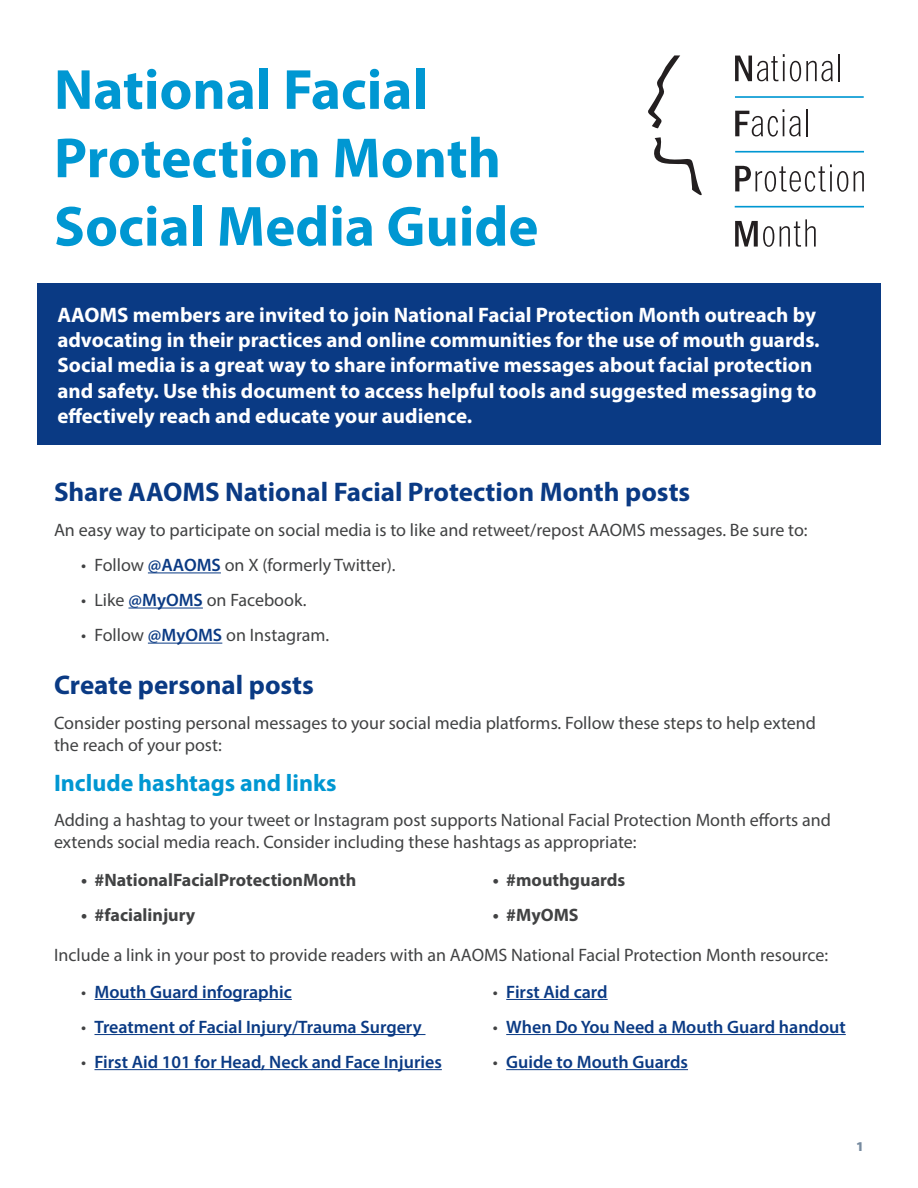
<style>
.page{position:relative;width:918px;height:1188px;background:#fff}
.page>*{position:absolute;margin:0;border:0;box-sizing:border-box;transform-origin:0 0}
.t1{font:700 57px/68.4px "Myriad Pro";color:#0097d2}
.Subhead{font:700 27px "Myriad Pro";color:#0a3a84}
.Second_tier{font:700 24px "Myriad Pro";color:#0097d2}
.Intro{font:700 21px/25.2px "Myriad Pro";color:#fff}
.Text{font:18px/21.6px "Myriad Pro";color:#414243}
.Bulleted_Text{font:600 18px "Myriad Pro";color:#0a3a84}
.Bulleted_Text-2{font:18px "Myriad Pro";color:#414243}
.t2{font:700 18px "Myriad Pro";color:#414243}
.t3{font:900 13.5px "Myriad Pro";color:#768a9f}
.s1{font-weight:600;color:#0a3a84}
.s2{font-weight:400;color:#414243}
</style>
<div class="page">
<div style="left:37px;top:284px;width:844px;height:162px;background:#0a3a84"></div>
<svg style="left:735px;top:54px;width:98px;height:27px"></svg>
<hr style="left:838px;top:54px;width:2px;height:27px;background:#231f20">
<svg style="left:735px;top:109px;width:66px;height:28px"></svg>
<hr style="left:806px;top:109px;width:2px;height:27px;background:#231f20">
<svg style="left:735px;top:164px;width:113px;height:28px"></svg>
<svg style="left:854px;top:171px;width:10px;height:20px"></svg>
<svg style="left:735px;top:221px;width:39px;height:26px"></svg>
<svg style="left:780px;top:219px;width:36px;height:28px"></svg>
<hr style="left:735px;top:96px;width:129px;height:2px;background:#0097d2">
<hr style="left:735px;top:151px;width:129px;height:2px;background:#0097d2">
<hr style="left:735px;top:206px;width:129px;height:2px;background:#0097d2">
<svg style="left:648px;top:55px;width:32px;height:74px"></svg>
<svg style="left:654px;top:137px;width:48px;height:59px"></svg>
<hr style="left:148px;top:572px;width:73px;height:1px;background:#0a3a84">
<hr style="left:128px;top:608px;width:75px;height:1px;background:#0a3a84">
<hr style="left:148px;top:643px;width:74px;height:1px;background:#0a3a84">
<hr style="left:94px;top:999px;width:198px;height:1px;background:#0a3a84">
<hr style="left:94px;top:1034px;width:332px;height:1px;background:#0a3a84">
<hr style="left:94px;top:1069px;width:348px;height:1px;background:#0a3a84">
<hr style="left:506px;top:999px;width:102px;height:1px;background:#0a3a84">
<hr style="left:506px;top:1034px;width:340px;height:1px;background:#0a3a84">
<hr style="left:506px;top:1069px;width:182px;height:1px;background:#0a3a84">
<p class="t1" style="left:54px;top:54px;width:486px">National Facial<br>Protection Month<br>Social Media Guide</p>
<p class="Intro" style="left:57px;top:302px;width:764px">AAOMS members are invited to join National Facial Protection Month outreach by advocating in their practices and online communities for the use of mouth guards.<br>Social media is a great way to share informative messages about facial protection and safety. Use this document to access helpful tools and suggested messaging to effectively reach and educate your audience.</p>
<p class="Subhead" style="left:54px;top:474px;width:638px">Share AAOMS National Facial Protection Month posts</p>
<p class="Text" style="left:54px;top:519px;width:755px">An easy way to participate on social media is to like and retweet/repost AAOMS messages. Be sure to:</p>
<p class="Bulleted_Text-2" style="left:81px;top:554px;width:316px">• Follow <span class="s1">@AAOMS</span> on X (formerly Twitter).</p>
<p class="Bulleted_Text-2" style="left:81px;top:589px;width:227px">• Like <span class="s1">@MyOMS</span> on Facebook.</p>
<p class="Bulleted_Text-2" style="left:81px;top:624px;width:250px">• Follow <span class="s1">@MyOMS</span> on Instagram.</p>
<p class="Subhead" style="left:54px;top:667px;width:261px">Create personal posts</p>
<p class="Text" style="left:54px;top:712px;width:764px">Consider posting personal messages to your social media platforms. Follow these steps to help extend the reach of your post:</p>
<p class="Second_tier" style="left:54px;top:767px;width:284px">Include hashtags and links</p>
<p class="Text" style="left:54px;top:809px;width:779px">Adding a hashtag to your tweet or Instagram post supports National Facial Protection Month efforts and extends social media reach. Consider including these hashtags as appropriate:</p>
<p class="t2" style="left:81px;top:868px;width:277px">• #NationalFacialProtectionMonth</p>
<p class="t2" style="left:81px;top:903px;width:116px">• #facialinjury</p>
<p class="t2" style="left:493px;top:868px;width:134px">• #mouthguards</p>
<p class="t2" style="left:493px;top:903px;width:87px">• #MyOMS</p>
<p class="Text" style="left:54px;top:944px;width:776px">Include a link in your post to provide readers with an AAOMS National Facial Protection Month resource:</p>
<p class="Bulleted_Text" style="left:81px;top:980px;width:212px"><span class="s2">•</span> Mouth Guard infographic</p>
<p class="Bulleted_Text" style="left:81px;top:1015px;width:342px"><span class="s2">•</span> Treatment of Facial Injury/Trauma Surgery</p>
<p class="Bulleted_Text" style="left:81px;top:1050px;width:362px"><span class="s2">•</span> First Aid 101 for Head, Neck and Face Injuries</p>
<p class="Bulleted_Text" style="left:493px;top:980px;width:116px"><span class="s2">•</span> First Aid card</p>
<p class="Bulleted_Text" style="left:493px;top:1015px;width:355px"><span class="s2">•</span> When Do You Need a Mouth Guard handout</p>
<p class="Bulleted_Text" style="left:493px;top:1050px;width:197px"><span class="s2">•</span> Guide to Mouth Guards</p>
<p class="t3" style="left:856px;top:1137px;width:9px">1</p>
</div>
